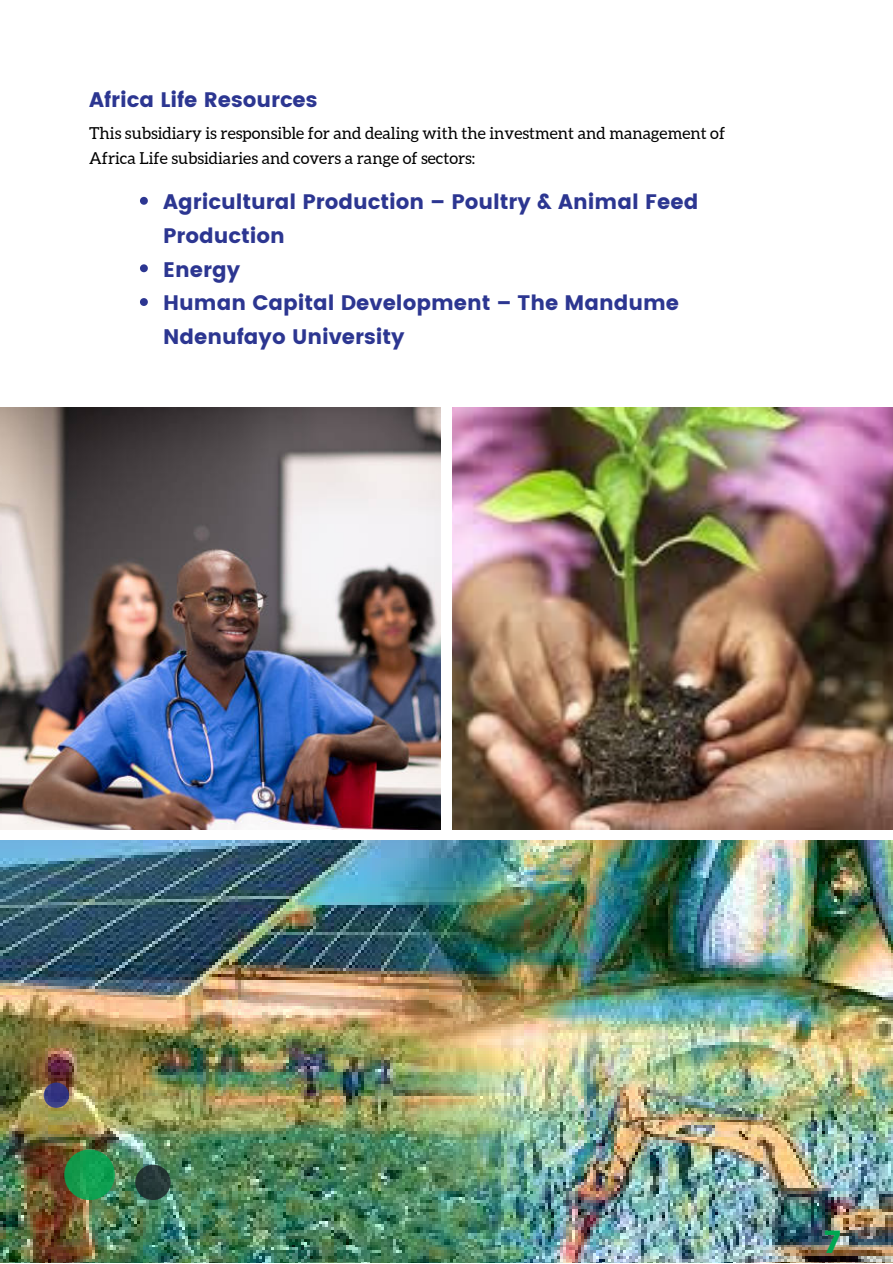
<style>
.page{position:relative;width:893px;height:1264px;background:#fff}
.page>*{position:absolute;margin:0;border:0;box-sizing:border-box;transform-origin:0 0}
.t1{font:31.05px "Poppins";color:#00a651}
.t2{font:21px/33.8px "Poppins";color:#2c3691}
.t3{font:16.5px/24.8px "Aleo";color:#000}
</style>
<div class="page">
<img style="left:0;top:408px;width:441px;height:421px">
<img style="left:452px;top:408px;width:440px;height:421px">
<img style="left:0;top:841px;width:892px;height:421px">
<svg style="left:44px;top:1082px;width:25px;height:25px"></svg>
<svg style="left:135px;top:1164px;width:36px;height:35px"></svg>
<svg style="left:64px;top:1149px;width:51px;height:50px;background:#129d4f"></svg>
<svg style="left:140px;top:197px;width:8px;height:8px"></svg>
<svg style="left:140px;top:264px;width:8px;height:8px"></svg>
<svg style="left:140px;top:298px;width:8px;height:8px"></svg>
<p class="t2" style="left:89px;top:83px;width:230px">Africa Life Resources</p>
<p class="t3" style="left:89px;top:121px;width:637px">This subsidiary is responsible for and dealing with the investment and management of<br>Africa Life subsidiaries and covers a range of sectors:</p>
<p class="t2" style="left:163px;top:185px;width:536px">Agricultural Production – Poultry &amp; Animal Feed<br>Production<br>Energy<br>Human Capital Development – The Mandume<br>Ndenufayo University</p>
<h1 class="t1" style="left:823px;top:1224px;width:19px">7</h1>
</div>
